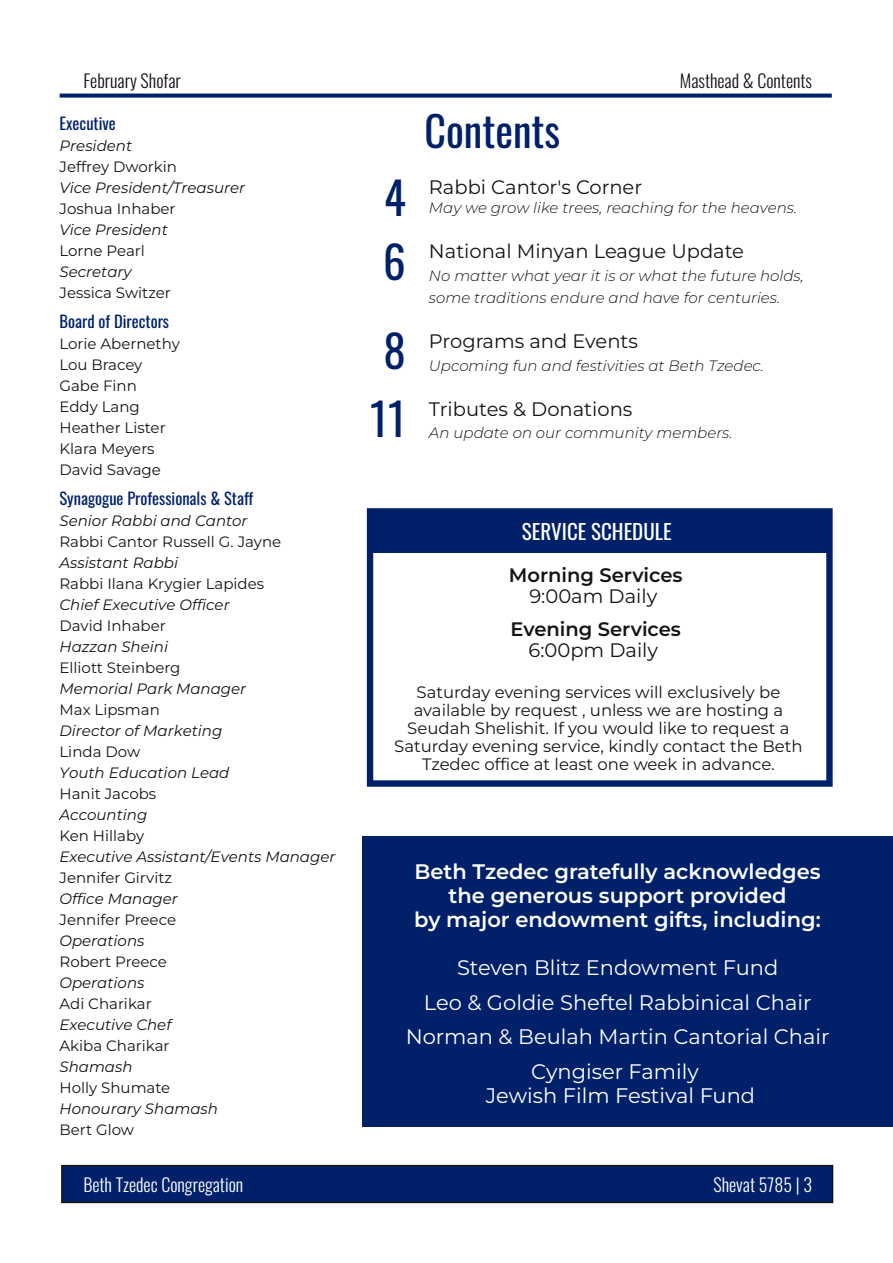
<style>
.page{position:relative;width:893px;height:1263px;background:#fff}
.page>*{position:absolute;margin:0;border:0;box-sizing:border-box;transform-origin:0 0}
.t1{font:45px/63.8px "Oswald";color:#002169}
.t2{font:42px "Oswald";color:#002169}
.t3{font:21px/34.5px "Montserrat";color:#fff;text-align:center}
.t4{font:600 21px/24px "Montserrat";color:#fff;text-align:center}
.t5{font:21px "Oswald";color:#fff}
.t6{font:19.5px "Montserrat";color:#161413}
.t7{font:600 19.5px "Montserrat";color:#161413}
.t8{font:300 18px "Oswald";color:#fff}
.t9{font:300 18px "Oswald";color:#161413}
.t10{font:16.5px/18px "Montserrat";color:#161413;text-align:center}
.t11{font:16.5px "Oswald";color:#002169}
.t12{font:15px/21px "Montserrat";color:#161413}
.t13{font:italic 15px "Montserrat";color:#161413}
.t14{font:italic 300 15px/22.5px "Montserrat";color:#161413}
</style>
<div class="page">
<div style="left:62px;top:1165px;width:770px;height:37px;background:#002169"></div>
<div style="left:61px;top:1165px;width:772px;height:38px;border:2px solid #161413"></div>
<div style="left:60px;top:94px;width:772px;height:4px;border:2px solid #002169"></div>
<div style="left:362px;top:837px;width:531px;height:290px;background:#002169"></div>
<div style="left:367px;top:508px;width:466px;height:279px;border:6px solid #002169"></div>
<div style="left:368px;top:514px;width:459px;height:38px;background:#002169"></div>
<p class="t9" style="left:83px;top:67px;width:99px">February Shofar</p>
<p class="t11" style="left:59px;top:110px;width:58px">Executive</p>
<p class="t13" style="left:59px;top:137px;width:74px">President</p>
<p class="t12" style="left:59px;top:156px;width:119px">Jeffrey Dworkin</p>
<p class="t13" style="left:59px;top:179px;width:187px">Vice President/Treasurer</p>
<p class="t12" style="left:59px;top:198px;width:118px">Joshua Inhaber</p>
<p class="t13" style="left:59px;top:221px;width:110px">Vice President</p>
<p class="t12" style="left:59px;top:240px;width:87px">Lorne Pearl</p>
<p class="t13" style="left:59px;top:263px;width:74px">Secretary</p>
<p class="t12" style="left:59px;top:282px;width:113px">Jessica Switzer</p>
<p class="t11" style="left:59px;top:308px;width:111px">Board of Directors</p>
<p class="t12" style="left:59px;top:333px;width:122px">Lorie Abernethy<br>Lou Bracey<br>Gabe Finn<br>Eddy Lang<br>Heather Lister<br>Klara Meyers<br>David Savage</p>
<p class="t11" style="left:59px;top:485px;width:195px">Synagogue Professionals &amp; Staff</p>
<p class="t13" style="left:59px;top:512px;width:190px">Senior Rabbi and Cantor</p>
<p class="t12" style="left:59px;top:531px;width:223px">Rabbi Cantor Russell G. Jayne</p>
<p class="t13" style="left:59px;top:554px;width:120px">Assistant Rabbi</p>
<p class="t12" style="left:59px;top:573px;width:206px">Rabbi Ilana Krygier Lapides</p>
<p class="t13" style="left:59px;top:596px;width:172px">Chief Executive Officer</p>
<p class="t12" style="left:59px;top:615px;width:108px">David Inhaber</p>
<p class="t13" style="left:59px;top:638px;width:110px">Hazzan Sheini</p>
<p class="t12" style="left:59px;top:657px;width:123px">Elliott Steinberg</p>
<p class="t13" style="left:59px;top:680px;width:188px">Memorial Park Manager</p>
<p class="t12" style="left:59px;top:699px;width:102px">Max Lipsman</p>
<p class="t13" style="left:59px;top:722px;width:164px">Director of Marketing</p>
<p class="t12" style="left:59px;top:741px;width:82px">Linda Dow</p>
<p class="t13" style="left:59px;top:764px;width:171px">Youth Education Lead</p>
<p class="t12" style="left:59px;top:783px;width:98px">Hanit Jacobs</p>
<p class="t13" style="left:59px;top:806px;width:89px">Accounting</p>
<p class="t12" style="left:59px;top:825px;width:86px">Ken Hillaby</p>
<p class="t13" style="left:59px;top:848px;width:278px">Executive Assistant/Events Manager</p>
<p class="t12" style="left:59px;top:867px;width:114px">Jennifer Girvitz</p>
<p class="t13" style="left:59px;top:890px;width:120px">Office Manager</p>
<p class="t12" style="left:59px;top:909px;width:118px">Jennifer Preece</p>
<p class="t13" style="left:59px;top:932px;width:86px">Operations</p>
<p class="t12" style="left:59px;top:951px;width:109px">Robert Preece</p>
<p class="t13" style="left:59px;top:974px;width:86px">Operations</p>
<p class="t12" style="left:59px;top:993px;width:94px">Adi Charikar</p>
<p class="t13" style="left:59px;top:1016px;width:113px">Executive Chef</p>
<p class="t12" style="left:59px;top:1035px;width:112px">Akiba Charikar</p>
<p class="t13" style="left:59px;top:1058px;width:75px">Shamash</p>
<p class="t12" style="left:59px;top:1077px;width:112px">Holly Shumate</p>
<p class="t13" style="left:59px;top:1100px;width:160px">Honourary Shamash</p>
<p class="t12" style="left:59px;top:1119px;width:76px">Bert Glow</p>
<h1 class="t1" style="left:383px;top:164px;width:24px">4<br>6</h1>
<h1 class="t1" style="left:370px;top:315px;width:37px;line-height:67.7px">8<br>11</h1>
<h2 class="t2" style="left:424px;top:98px;width:137px">Contents</h2>
<p class="t9" style="left:680px;top:67px;width:134px">Masthead &amp; Contents</p>
<h3 class="t6" style="left:429px;top:175px;width:215px">Rabbi Cantor's Corner</h3>
<p class="t14" style="left:429px;top:196px;width:370px">May we grow like trees, reaching for the heavens.</p>
<h3 class="t6" style="left:429px;top:239px;width:317px">National Minyan League Update</h3>
<p class="t14" style="left:429px;top:264px;width:376px">No matter what year it is or what the future holds, some traditions endure and have for centuries.</p>
<h3 class="t6" style="left:429px;top:329px;width:210px">Programs and Events</h3>
<p class="t14" style="left:429px;top:354px;width:336px">Upcoming fun and festivities at Beth Tzedec.</p>
<h3 class="t6" style="left:429px;top:397px;width:205px">Tributes &amp; Donations</h3>
<p class="t14" style="left:429px;top:421px;width:305px">An update on our community members.</p>
<h3 class="t5" style="left:522px;top:515px;width:151px">SERVICE SCHEDULE</h3>
<h3 class="t7" style="left:509px;top:563px;width:175px">Morning Services</h3>
<h3 class="t6" style="left:529px;top:584px;width:129px">9:00am Daily</h3>
<h3 class="t7" style="left:510px;top:617px;width:172px">Evening Services</h3>
<h3 class="t6" style="left:529px;top:638px;width:131px">6:00pm Daily</h3>
<p class="t10" style="left:394px;top:683px;width:410px">Saturday evening services will exclusively be available by request , unless we are hosting a Seudah Shelishit. If you would like to request a Saturday evening service, kindly contact the Beth Tzedec office at least one week in advance.</p>
<h3 class="t4" style="left:414px;top:860px;width:408px">Beth Tzedec gratefully acknowledges the generous support provided<br>by major endowment gifts, including:</h3>
<h3 class="t3" style="left:406px;top:950px;width:425px">Steven Blitz Endowment Fund<br>Leo &amp; Goldie Sheftel Rabbinical Chair<br>Norman &amp; Beulah Martin Cantorial Chair<br>Cyngiser Family</h3>
<h3 class="t3" style="left:486px;top:1078px;width:271px">Jewish Film Festival Fund</h3>
<p class="t8" style="left:83px;top:1170px;width:161px">Beth Tzedec Congregation</p>
<p class="t8" style="left:713px;top:1170px;width:100px">Shevat 5785 | 3</p>
</div>
